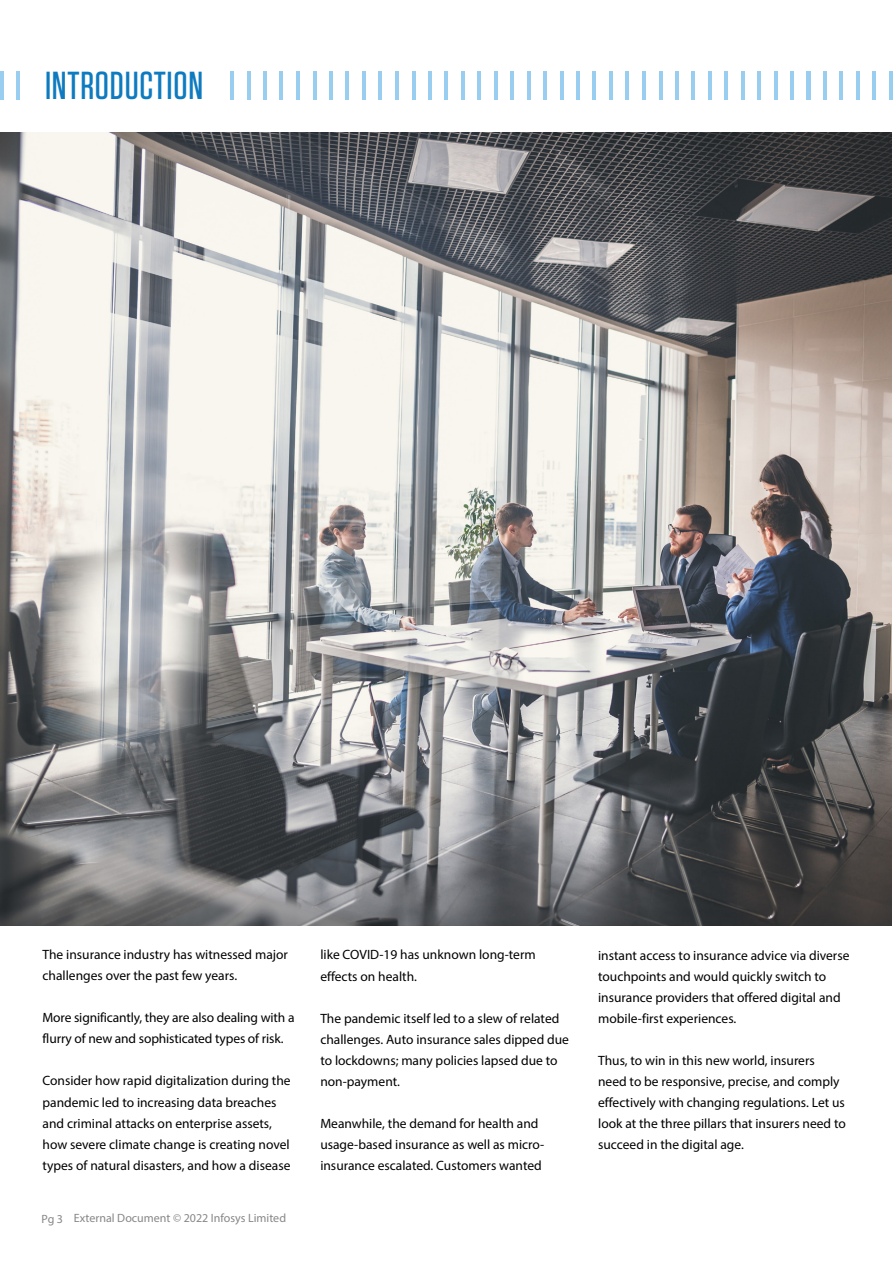
<style>
.page{position:relative;width:893px;height:1263px;background:#fff}
.page>*{position:absolute;margin:0;border:0;box-sizing:border-box;transform-origin:0 0}
.t1{font:500 39px "Tungsten";letter-spacing:.02em;color:#0e7abf}
.t2{font:13.5px/21px "Myriad Pro";color:#000}
.t3{font:12px "Myriad Pro";color:#878787}
</style>
<div class="page">
<img style="left:1px;top:133px;width:891px;height:792px">
<hr style="left:16px;top:71px;width:4px;height:28px;background:#99cef0">
<hr style="left:0;top:71px;width:3px;height:28px;background:#99cef0">
<hr style="left:560px;top:71px;width:3px;height:28px;background:#99cef0">
<hr style="left:576px;top:71px;width:4px;height:28px;background:#99cef0">
<hr style="left:593px;top:71px;width:3px;height:28px;background:#99cef0">
<hr style="left:758px;top:71px;width:3px;height:28px;background:#99cef0">
<hr style="left:791px;top:71px;width:3px;height:28px;background:#99cef0">
<hr style="left:741px;top:71px;width:4px;height:28px;background:#99cef0">
<hr style="left:692px;top:71px;width:3px;height:28px;background:#99cef0">
<hr style="left:675px;top:71px;width:4px;height:28px;background:#99cef0">
<hr style="left:725px;top:71px;width:3px;height:28px;background:#99cef0">
<hr style="left:708px;top:71px;width:3px;height:28px;background:#99cef0">
<hr style="left:659px;top:71px;width:3px;height:28px;background:#99cef0">
<hr style="left:609px;top:71px;width:4px;height:28px;background:#99cef0">
<hr style="left:642px;top:71px;width:3px;height:28px;background:#99cef0">
<hr style="left:626px;top:71px;width:3px;height:28px;background:#99cef0">
<hr style="left:774px;top:71px;width:3px;height:28px;background:#99cef0">
<hr style="left:807px;top:71px;width:3px;height:28px;background:#99cef0">
<hr style="left:823px;top:71px;width:3px;height:28px;background:#99cef0">
<hr style="left:889px;top:71px;width:3px;height:28px;background:#99cef0">
<hr style="left:840px;top:71px;width:3px;height:28px;background:#99cef0">
<hr style="left:872px;top:71px;width:4px;height:28px;background:#99cef0">
<hr style="left:856px;top:71px;width:3px;height:28px;background:#99cef0">
<hr style="left:313px;top:71px;width:3px;height:28px;background:#99cef0">
<hr style="left:329px;top:71px;width:4px;height:28px;background:#99cef0">
<hr style="left:346px;top:71px;width:3px;height:28px;background:#99cef0">
<hr style="left:230px;top:71px;width:4px;height:28px;background:#99cef0">
<hr style="left:511px;top:71px;width:3px;height:28px;background:#99cef0">
<hr style="left:544px;top:71px;width:3px;height:28px;background:#99cef0">
<hr style="left:494px;top:71px;width:4px;height:28px;background:#99cef0">
<hr style="left:445px;top:71px;width:3px;height:28px;background:#99cef0">
<hr style="left:428px;top:71px;width:4px;height:28px;background:#99cef0">
<hr style="left:478px;top:71px;width:3px;height:28px;background:#99cef0">
<hr style="left:461px;top:71px;width:3px;height:28px;background:#99cef0">
<hr style="left:412px;top:71px;width:3px;height:28px;background:#99cef0">
<hr style="left:297px;top:71px;width:3px;height:28px;background:#99cef0">
<hr style="left:362px;top:71px;width:4px;height:28px;background:#99cef0">
<hr style="left:247px;top:71px;width:3px;height:28px;background:#99cef0">
<hr style="left:395px;top:71px;width:3px;height:28px;background:#99cef0">
<hr style="left:280px;top:71px;width:3px;height:28px;background:#99cef0">
<hr style="left:379px;top:71px;width:3px;height:28px;background:#99cef0">
<hr style="left:263px;top:71px;width:4px;height:28px;background:#99cef0">
<hr style="left:527px;top:71px;width:3px;height:28px;background:#99cef0">
<h1 class="t1" style="left:45px;top:65px;width:160px">INTRODUCTION</h1>
<p class="t2" style="left:43px;top:944px;width:247px">The insurance industry has witnessed major challenges over the past few years.</p>
<p class="t2" style="left:43px;top:1007px;width:253px">More significantly, they are also dealing with a flurry of new and sophisticated types of risk.</p>
<p class="t2" style="left:43px;top:1070px;width:250px">Consider how rapid digitalization during the pandemic led to increasing data breaches and criminal attacks on enterprise assets, how severe climate change is creating novel types of natural disasters, and how a disease</p>
<p class="t3" style="left:42px;top:1211px;width:246px">Pg 3 External Document © 2022 Infosys Limited</p>
<p class="t2" style="left:320px;top:944px;width:217px">like COVID-19 has unknown long-term effects on health.</p>
<p class="t2" style="left:320px;top:1007px;width:250px">The pandemic itself led to a slew of related challenges. Auto insurance sales dipped due to lockdowns; many policies lapsed due to non-payment.</p>
<p class="t2" style="left:320px;top:1112px;width:226px">Meanwhile, the demand for health and usage-based insurance as well as micro&shy;insurance escalated. Customers wanted</p>
<p class="t2" style="left:598px;top:944px;width:253px">instant access to insurance advice via diverse touchpoints and would quickly switch to insurance providers that offered digital and mobile-first experiences.</p>
<p class="t2" style="left:598px;top:1049px;width:249px">Thus, to win in this new world, insurers need to be responsive, precise, and comply effectively with changing regulations. Let us look at the three pillars that insurers need to succeed in the digital age.</p>
</div>
